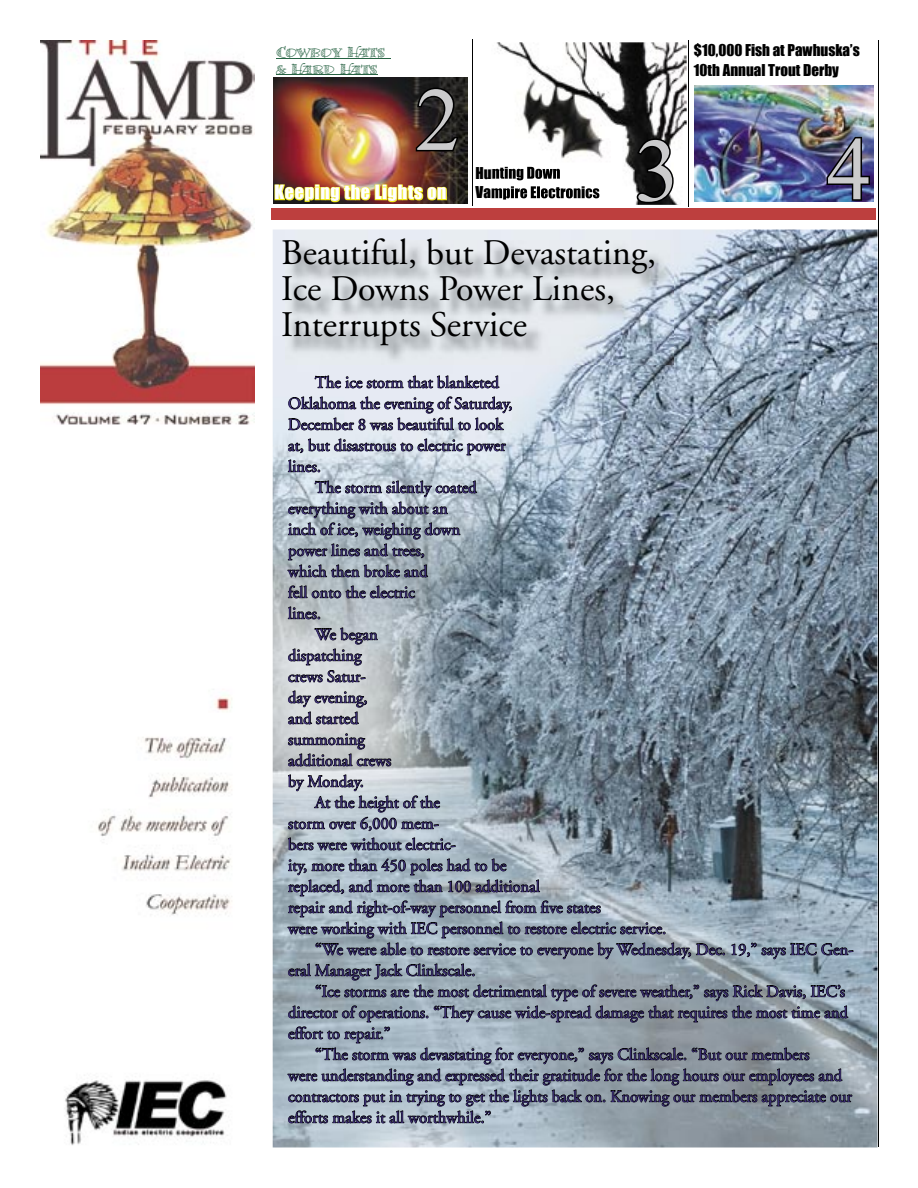
<style>
.page{position:relative;width:918px;height:1188px;background:#fff}
.page>*{position:absolute;margin:0;border:0;box-sizing:border-box;transform-origin:0 0}
.t1{font:90px "Times New Roman";color:#cbcbcc}
.t2{font:36px/36px "Adobe Garamond";color:#000}
.t3{font:18px "Impact";letter-spacing:.04em;color:#fff}
.t4{font:16.5px "Adobe Garamond";color:#3c2e79}
.t5{font:15px/19.5px "Impact";color:#000}
.t6{font:13.5px/16.2px "Bermuda LP Squiggle";color:#276343}
</style>
<div class="page">
<div style="left:272px;top:208px;width:604px;height:12px;background:#bd3f3e"></div>
<hr style="left:878px;top:40px;width:1px;height:1108px;background:#000">
<hr style="left:472px;top:40px;width:1px;height:166px;background:#000">
<hr style="left:688px;top:40px;width:1px;height:166px;background:#000">
<img style="left:40px;top:40px;width:214px;height:1106px">
<img style="left:695px;top:86px;width:178px;height:116px">
<img style="left:273px;top:77px;width:194px;height:127px">
<svg style="left:414px;top:86px;width:47px;height:67px;background:#231c1a"></svg>
<img style="left:825px;top:135px;width:47px;height:67px">
<img style="left:273px;top:230px;width:605px;height:917px">
<img style="left:286px;top:240px;width:388px;height:125px">
<svg style="left:288px;top:338px;width:565px;height:810px;background:#8a97a2"></svg>
<img style="left:274px;top:181px;width:174px;height:22px">
<hr style="left:276px;top:58px;width:114px;height:1px;background:#276343">
<hr style="left:276px;top:75px;width:101px;height:1px;background:#276343">
<img style="left:496px;top:42px;width:191px;height:163px">
<img style="left:491px;top:167px;width:69px;height:13px">
<img style="left:491px;top:186px;width:108px;height:14px">
<svg style="left:634px;top:137px;width:41px;height:68px;background:#303030"></svg>
<p class="t6" style="left:276px;top:44px;width:110px">Cowboy Hats &amp; Hard Hats</p>
<p class="t5" style="left:694px;top:40px;width:167px">$10,000 Fish at Pawhuska’s<br>10th Annual Trout Derby</p>
<h1 class="t1" style="left:415px;top:59px;width:46px">2</h1>
<p class="t3" style="left:274px;top:178px;width:174px">Keeping the Lights on</p>
<h1 class="t1" style="left:635px;top:110px;width:46px">3</h1>
<h1 class="t1" style="left:827px;top:109px;width:46px">4</h1>
<h2 class="t2" style="left:281px;top:236px;width:376px">Beautiful, but Devastating,<br>Ice Downs Power Lines,<br>Interrupts Service</h2>
<p class="t4" style="left:315px;top:374px;width:186px">The ice storm that blanketed</p>
<p class="t4" style="left:288px;top:395px;width:226px">Oklahoma the evening of Saturday,</p>
<p class="t4" style="left:288px;top:416px;width:217px">December 8 was beautiful to look</p>
<p class="t4" style="left:288px;top:437px;width:219px">at, but disastrous to electric power</p>
<p class="t4" style="left:288px;top:458px;width:34px">lines.</p>
<p class="t4" style="left:315px;top:479px;width:163px">The storm silently coated</p>
<p class="t4" style="left:288px;top:500px;width:161px">everything with about an</p>
<p class="t4" style="left:288px;top:521px;width:174px">inch of ice, weighing down</p>
<p class="t4" style="left:288px;top:542px;width:138px">power lines and trees,</p>
<p class="t4" style="left:288px;top:563px;width:141px">which then broke and</p>
<p class="t4" style="left:288px;top:584px;width:128px">fell onto the electric</p>
<p class="t4" style="left:288px;top:605px;width:34px">lines.</p>
<p class="t4" style="left:315px;top:626px;width:64px">We began</p>
<p class="t4" style="left:288px;top:647px;width:75px">dispatching</p>
<p class="t4" style="left:288px;top:668px;width:79px">crews Satur-</p>
<p class="t4" style="left:288px;top:689px;width:81px">day evening,</p>
<p class="t4" style="left:288px;top:710px;width:72px">and started</p>
<p class="t4" style="left:288px;top:731px;width:78px">summoning</p>
<p class="t4" style="left:288px;top:752px;width:105px">additional crews</p>
<p class="t4" style="left:288px;top:773px;width:77px">by Monday.</p>
<p class="t4" style="left:315px;top:794px;width:126px">At the height of the</p>
<p class="t4" style="left:288px;top:815px;width:152px">storm over 6,000 mem-</p>
<p class="t4" style="left:288px;top:836px;width:169px">bers were without electric-</p>
<p class="t4" style="left:288px;top:857px;width:220px">ity, more than 450 poles had to be</p>
<p class="t4" style="left:288px;top:878px;width:253px">replaced, and more than 100 additional</p>
<p class="t4" style="left:288px;top:899px;width:314px">repair and right-of-way personnel from five states</p>
<p class="t4" style="left:288px;top:920px;width:380px">were working with IEC personnel to restore electric service.</p>
<p class="t4" style="left:315px;top:941px;width:540px">“We were able to restore service to everyone by Wednesday, Dec. 19,” says IEC Gen-</p>
<p class="t4" style="left:288px;top:962px;width:189px">eral Manager Jack Clinkscale.</p>
<p class="t4" style="left:315px;top:983px;width:532px">“Ice storms are the most detrimental type of severe weather,” says Rick Davis, IEC’s</p>
<p class="t4" style="left:288px;top:1004px;width:561px">director of operations. “They cause wide-spread damage that requires the most time and</p>
<p class="t4" style="left:288px;top:1025px;width:104px">effort to repair.”</p>
<p class="t4" style="left:315px;top:1046px;width:496px">“The storm was devastating for everyone,” says Clinkscale. “But our members</p>
<p class="t4" style="left:288px;top:1067px;width:556px">were understanding and expressed their gratitude for the long hours our employees and</p>
<p class="t4" style="left:288px;top:1088px;width:565px">contractors put in trying to get the lights back on. Knowing our members appreciate our</p>
<p class="t4" style="left:288px;top:1109px;width:205px">efforts makes it all worthwhile.”</p>
</div>
